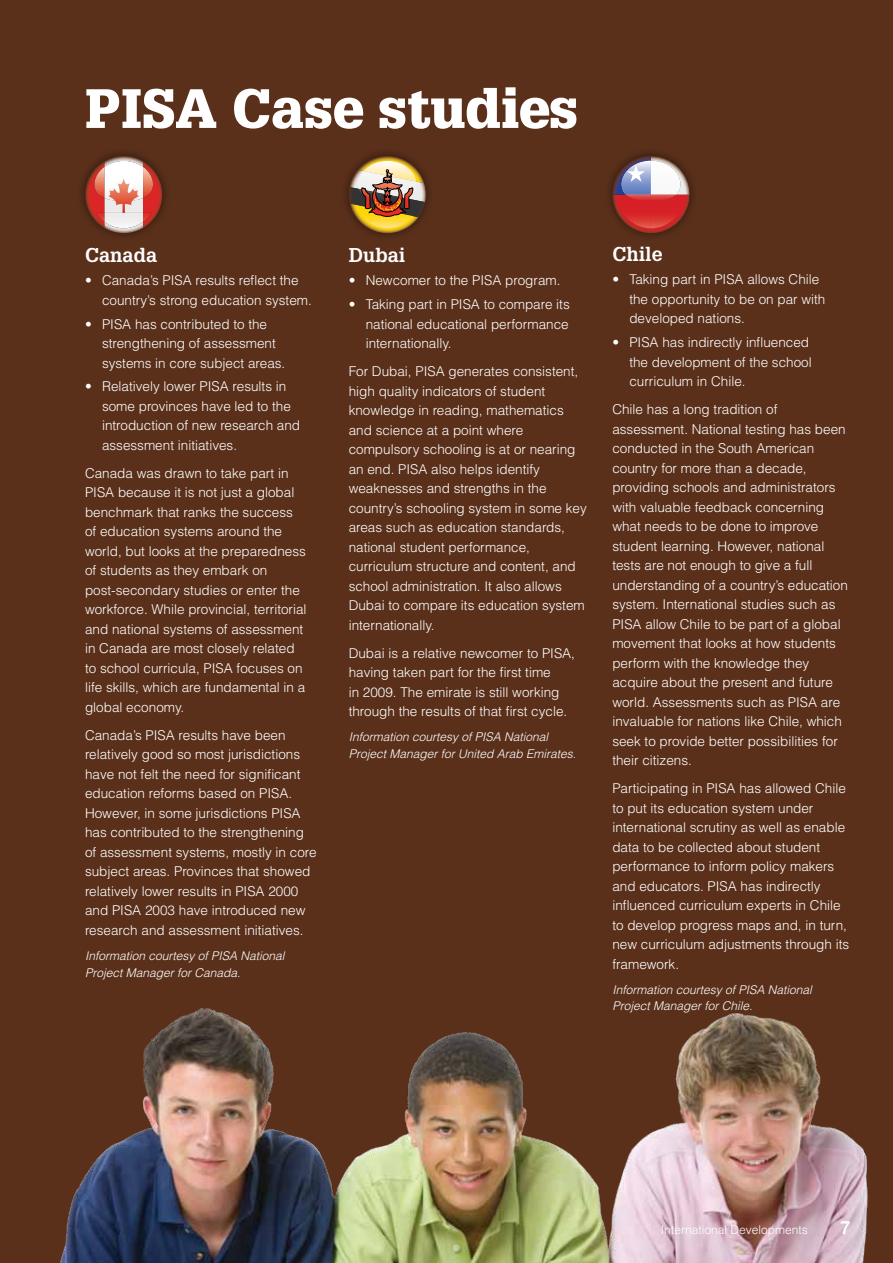
<style>
.page{position:relative;width:893px;height:1263px;background:#5a301b}
.page>*{position:absolute;margin:0;border:0;box-sizing:border-box;transform-origin:0 0}
.t1{font:900 54px "Glypha";color:#fff}
.t2{font:700 19.5px "Glypha";color:#fff}
.t3{font:700 18px "Helvetica";color:#fff}
.t4{font:300 13.5px/19.5px "Helvetica";color:#fff}
.t5{font:italic 300 12px/16.5px "Helvetica";color:#fff}
.t6{font:300 12px "Helvetica";color:#fff}
</style>
<div class="page">
<img style="left:60px;top:1007px;width:808px;height:256px">
<div style="left:76px;top:147px;width:96px;height:95px;background:#000;opacity:.5"></div>
<svg style="left:85px;top:156px;width:77px;height:77px"></svg>
<div style="left:340px;top:147px;width:95px;height:95px;background:#000;opacity:.5"></div>
<img style="left:349px;top:156px;width:77px;height:77px">
<div style="left:603px;top:147px;width:96px;height:95px;background:#000;opacity:.5"></div>
<svg style="left:612px;top:156px;width:78px;height:77px"></svg>
<h1 class="t1" style="left:85px;top:76px;width:495px">PISA Case studies</h1>
<h2 class="t2" style="left:85px;top:243px;width:74px">Canada</h2>
<p class="t4" style="left:102px;top:271px;width:211px;text-indent:-17px">• Canada’s PISA results reflect the country’s strong education system.</p>
<p class="t4" style="left:102px;top:314px;width:185px;text-indent:-17px">• PISA has contributed to the strengthening of assessment systems in core subject areas.</p>
<p class="t4" style="left:102px;top:377px;width:200px;text-indent:-17px">• Relatively lower PISA results in some provinces have led to the introduction of new research and assessment initiatives.</p>
<p class="t4" style="left:85px;top:463px;width:223px">Canada was drawn to take part in PISA because it is not just a global benchmark that ranks the success of education systems around the world, but looks at the preparedness of students as they embark on post-secondary studies or enter the workforce. While provincial, territorial and national systems of assessment in Canada are most closely related to school curricula, PISA focuses on life skills, which are fundamental in a global economy.</p>
<p class="t4" style="left:85px;top:725px;width:233px">Canada’s PISA results have been relatively good so most jurisdictions have not felt the need for significant education reforms based on PISA.<br>However, in some jurisdictions PISA has contributed to the strengthening of assessment systems, mostly in core subject areas. Provinces that showed relatively lower results in PISA 2000 and PISA 2003 have introduced new research and assessment initiatives.</p>
<p class="t5" style="left:85px;top:947px;width:201px">Information courtesy of PISA National<br>Project Manager for Canada.</p>
<h2 class="t2" style="left:349px;top:243px;width:58px">Dubai</h2>
<p class="t4" style="left:349px;top:271px;width:213px">• Newcomer to the PISA program.</p>
<p class="t4" style="left:366px;top:295px;width:206px;text-align:justify;text-indent:-17px">• Taking part in PISA to compare its national educational performance internationally.</p>
<p class="t4" style="left:349px;top:361px;width:240px">For Dubai, PISA generates consistent, high quality indicators of student knowledge in reading, mathematics and science at a point where compulsory schooling is at or nearing an end. PISA also helps identify weaknesses and strengths in the country’s schooling system in some key areas such as education standards, national student performance, curriculum structure and content, and school administration. It also allows Dubai to compare its education system internationally.</p>
<p class="t4" style="left:349px;top:643px;width:228px">Dubai is a relative newcomer to PISA, having taken part for the first time<br>in 2009. The emirate is still working through the results of that first cycle.</p>
<p class="t5" style="left:349px;top:729px;width:229px">Information courtesy of PISA National<br>Project Manager for United Arab Emirates.</p>
<h2 class="t2" style="left:612px;top:242px;width:52px">Chile</h2>
<p class="t4" style="left:629px;top:270px;width:198px;text-indent:-17px">• Taking part in PISA allows Chile the opportunity to be on par with developed nations.</p>
<p class="t4" style="left:629px;top:332px;width:184px;text-indent:-17px">• PISA has indirectly influenced the development of the school curriculum in Chile.</p>
<p class="t4" style="left:612px;top:399px;width:237px">Chile has a long tradition of assessment. National testing has been conducted in the South American country for more than a decade, providing schools and administrators with valuable feedback concerning what needs to be done to improve student learning. However, national tests are not enough to give a full understanding of a country’s education system. International studies such as PISA allow Chile to be part of a global movement that looks at how students perform with the knowledge they acquire about the present and future world. Assessments such as PISA are invaluable for nations like Chile, which seek to provide better possibilities for their citizens.</p>
<p class="t4" style="left:612px;top:778px;width:238px">Participating in PISA has allowed Chile to put its education system under international scrutiny as well as enable data to be collected about student performance to inform policy makers and educators. PISA has indirectly influenced curriculum experts in Chile to develop progress maps and, in turn, new curriculum adjustments through its framework.</p>
<p class="t5" style="left:612px;top:981px;width:201px">Information courtesy of PISA National<br>Project Manager for Chile.</p>
<p class="t6" style="left:661px;top:1222px;width:148px">International Developments</p>
<h3 class="t3" style="left:840px;top:1217px;width:12px">7</h3>
</div>
